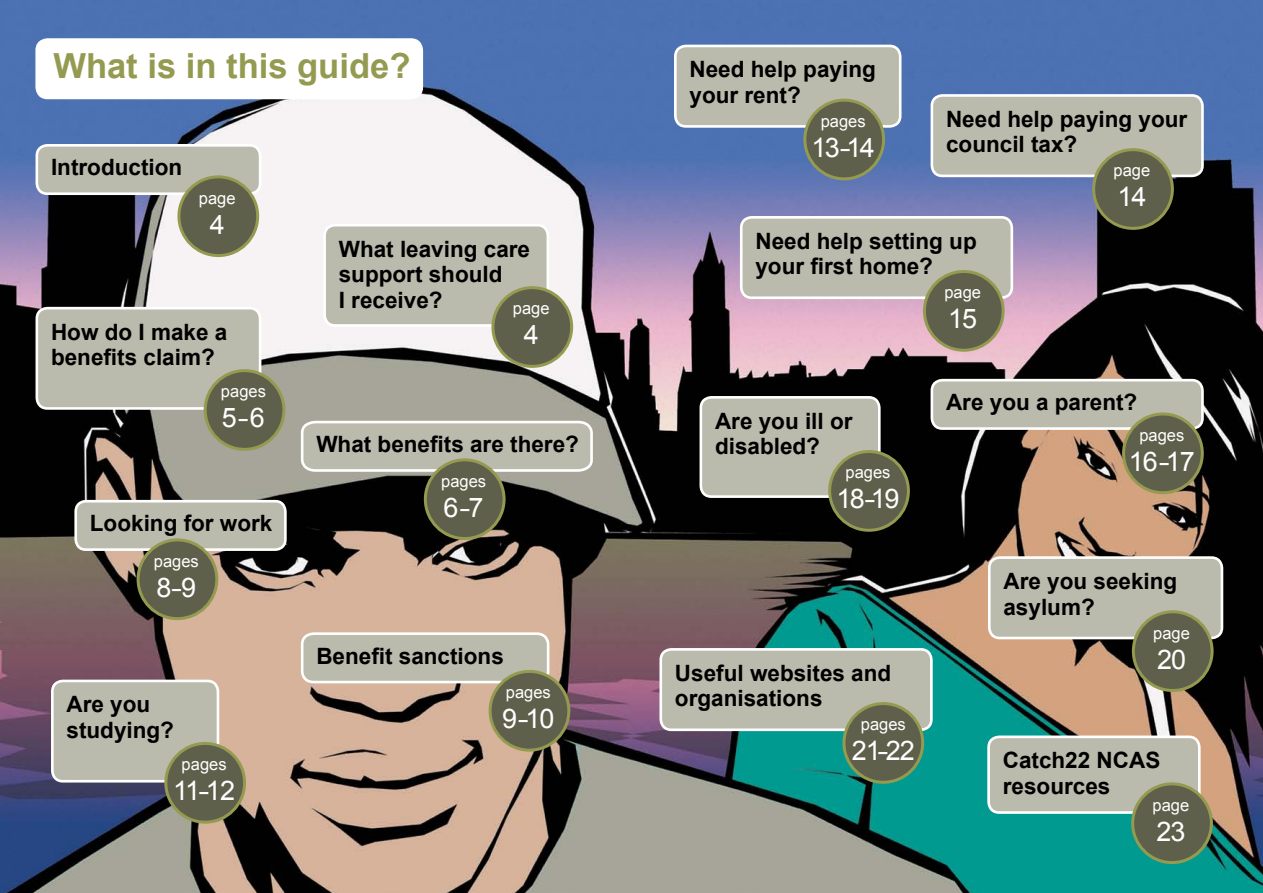
<style>
.page{position:relative;width:1263px;height:893px;background:#fff}
.page>*{position:absolute;margin:0;border:0;box-sizing:border-box;transform-origin:0 0}
.t1{font:700 34.5px "Arial";color:#949b50}
.t2{font:27px "Arial";letter-spacing:-.035em;color:#fff}
.t3{font:700 22.5px/25.5px "Arial";color:#000}
.t4{font:16.5px "Arial";color:#fff}
</style>
<div class="page">
<img style="left:0;top:0;width:1263px;height:893px">
<div style="left:35px;top:38px;width:388px;height:61px;background:#fff;border-radius:12px"></div>
<div style="left:37px;top:145px;width:223px;height:49px;background:#babbac;border-radius:11px"></div>
<div style="left:36px;top:144px;width:225px;height:51px;border:3px solid #fff;border-radius:11px"></div>
<div style="left:179px;top:177px;width:79px;height:79px;background:#5f604b;border-radius:50%"></div>
<div style="left:177px;top:175px;width:82px;height:82px;border:3px solid #949b50;border-radius:50%"></div>
<div style="left:932px;top:380px;width:270px;height:49px;background:#babbac;border-radius:11px"></div>
<div style="left:930px;top:379px;width:274px;height:51px;border:3px solid #fff;border-radius:11px"></div>
<div style="left:1123px;top:414px;width:79px;height:79px;background:#5f604b;border-radius:50%"></div>
<div style="left:1122px;top:412px;width:82px;height:82px;border:3px solid #949b50;border-radius:50%"></div>
<div style="left:76px;top:501px;width:209px;height:49px;background:#babbac;border-radius:10px"></div>
<div style="left:74px;top:500px;width:213px;height:51px;border:3px solid #fff;border-radius:10px"></div>
<div style="left:138px;top:540px;width:79px;height:79px;background:#5f604b;border-radius:50%"></div>
<div style="left:137px;top:538px;width:81px;height:82px;border:3px solid #949b50;border-radius:50%"></div>
<svg style="left:300px;top:419px;width:294px;height:54px;background:#bfc0b2"></svg>
<div style="left:425px;top:460px;width:79px;height:79px;background:#5f604b;border-radius:50%"></div>
<div style="left:424px;top:458px;width:82px;height:82px;border:3px solid #949b50;border-radius:50%"></div>
<div style="left:302px;top:634px;width:246px;height:48px;background:#babbac;border-radius:11px"></div>
<div style="left:301px;top:632px;width:248px;height:51px;border:3px solid #fff;border-radius:11px"></div>
<div style="left:490px;top:671px;width:79px;height:79px;background:#5f604b;border-radius:50%"></div>
<div style="left:489px;top:670px;width:81px;height:82px;border:3px solid #949b50;border-radius:50%"></div>
<div style="left:325px;top:225px;width:223px;height:100px;background:#babbac;border-radius:11px"></div>
<div style="left:323px;top:224px;width:226px;height:103px;border:3px solid #fff;border-radius:11px"></div>
<div style="left:493px;top:288px;width:79px;height:78px;background:#5f604b;border-radius:50%"></div>
<div style="left:491px;top:286px;width:82px;height:82px;border:3px solid #949b50;border-radius:50%"></div>
<div style="left:37px;top:308px;width:223px;height:100px;background:#babbac;border-radius:11px"></div>
<div style="left:36px;top:307px;width:225px;height:103px;border:3px solid #fff;border-radius:11px"></div>
<div style="left:205px;top:371px;width:79px;height:78px;background:#5f604b;border-radius:50%"></div>
<div style="left:204px;top:369px;width:81px;height:82px;border:3px solid #949b50;border-radius:50%"></div>
<div style="left:52px;top:681px;width:166px;height:100px;background:#babbac;border-radius:11px"></div>
<div style="left:51px;top:680px;width:168px;height:102px;border:3px solid #fff;border-radius:11px"></div>
<div style="left:166px;top:743px;width:79px;height:79px;background:#5f604b;border-radius:50%"></div>
<div style="left:164px;top:742px;width:82px;height:82px;border:3px solid #949b50;border-radius:50%"></div>
<div style="left:675px;top:46px;width:225px;height:80px;background:#babbac;border-radius:11px"></div>
<div style="left:674px;top:45px;width:227px;height:83px;border:3px solid #fff;border-radius:11px"></div>
<div style="left:805px;top:100px;width:78px;height:79px;background:#5f604b;border-radius:50%"></div>
<div style="left:803px;top:99px;width:82px;height:81px;border:3px solid #949b50;border-radius:50%"></div>
<div style="left:932px;top:95px;width:270px;height:81px;background:#babbac;border-radius:11px"></div>
<div style="left:930px;top:94px;width:274px;height:83px;border:3px solid #fff;border-radius:11px"></div>
<div style="left:1094px;top:150px;width:78px;height:78px;background:#5f604b;border-radius:50%"></div>
<div style="left:1092px;top:148px;width:82px;height:82px;border:3px solid #949b50;border-radius:50%"></div>
<div style="left:701px;top:397px;width:178px;height:100px;background:#babbac;border-radius:11px"></div>
<div style="left:699px;top:396px;width:182px;height:102px;border:3px solid #fff;border-radius:11px"></div>
<div style="left:830px;top:452px;width:78px;height:78px;background:#5f604b;border-radius:50%"></div>
<div style="left:828px;top:450px;width:82px;height:82px;border:3px solid #949b50;border-radius:50%"></div>
<div style="left:741px;top:217px;width:271px;height:81px;background:#babbac;border-radius:11px"></div>
<div style="left:740px;top:216px;width:273px;height:83px;border:3px solid #fff;border-radius:11px"></div>
<div style="left:924px;top:272px;width:79px;height:78px;background:#5f604b;border-radius:50%"></div>
<div style="left:923px;top:270px;width:82px;height:82px;border:3px solid #949b50;border-radius:50%"></div>
<div style="left:988px;top:737px;width:211px;height:75px;background:#babbac;border-radius:11px"></div>
<div style="left:987px;top:735px;width:213px;height:79px;border:3px solid #fff;border-radius:11px"></div>
<div style="left:1133px;top:784px;width:78px;height:79px;background:#5f604b;border-radius:50%"></div>
<div style="left:1131px;top:782px;width:82px;height:82px;border:3px solid #949b50;border-radius:50%"></div>
<div style="left:661px;top:649px;width:270px;height:81px;background:#babbac;border-radius:11px"></div>
<div style="left:659px;top:648px;width:274px;height:83px;border:3px solid #fff;border-radius:11px"></div>
<div style="left:844px;top:704px;width:79px;height:78px;background:#5f604b;border-radius:50%"></div>
<div style="left:842px;top:702px;width:82px;height:82px;border:3px solid #949b50;border-radius:50%"></div>
<div style="left:989px;top:558px;width:233px;height:80px;background:#babbac;border-radius:11px"></div>
<div style="left:988px;top:556px;width:235px;height:83px;border:3px solid #fff;border-radius:11px"></div>
<div style="left:1133px;top:612px;width:79px;height:78px;background:#5f604b;border-radius:50%"></div>
<div style="left:1132px;top:610px;width:81px;height:82px;border:3px solid #949b50;border-radius:50%"></div>
<h1 class="t1" style="left:53px;top:43px;width:359px">What is in this guide?</h1>
<p class="t3" style="left:51px;top:156px;width:133px">Introduction</p>
<p class="t4" style="left:199px;top:187px;width:38px">page</p>
<p class="t2" style="left:210px;top:206px;width:17px">4</p>
<p class="t3" style="left:339px;top:237px;width:193px">What leaving care support should<br>I receive?</p>
<p class="t4" style="left:513px;top:298px;width:38px">page</p>
<p class="t3" style="left:51px;top:320px;width:178px">How do I make a</p>
<p class="t2" style="left:524px;top:317px;width:17px">4</p>
<p class="t3" style="left:51px;top:345px;width:165px">benefits claim?</p>
<p class="t4" style="left:221px;top:381px;width:46px">pages</p>
<p class="t2" style="left:222px;top:400px;width:44px">5–6</p>
<p class="t3" style="left:90px;top:511px;width:184px">Looking for work</p>
<p class="t4" style="left:154px;top:550px;width:46px">pages</p>
<p class="t2" style="left:156px;top:570px;width:41px">8–9</p>
<p class="t3" style="left:67px;top:692px;width:109px">Are you studying?</p>
<p class="t4" style="left:182px;top:754px;width:46px">pages</p>
<p class="t2" style="left:173px;top:773px;width:63px">11–12</p>
<p class="t3" style="left:316px;top:432px;width:264px">What benefits are there?</p>
<p class="t4" style="left:441px;top:470px;width:46px">pages</p>
<p class="t2" style="left:444px;top:489px;width:42px">6–7</p>
<p class="t3" style="left:316px;top:644px;width:189px">Benefit sanctions</p>
<p class="t4" style="left:506px;top:682px;width:46px">pages</p>
<p class="t2" style="left:502px;top:701px;width:54px">9–10</p>
<p class="t3" style="left:689px;top:57px;width:188px">Need help paying your rent?</p>
<p class="t4" style="left:821px;top:110px;width:46px">pages</p>
<p class="t2" style="left:811px;top:130px;width:65px">13–14</p>
<p class="t3" style="left:946px;top:107px;width:243px">Need help paying your council tax?</p>
<p class="t4" style="left:1113px;top:160px;width:38px">page</p>
<p class="t2" style="left:1117px;top:179px;width:31px">14</p>
<p class="t3" style="left:755px;top:229px;width:223px">Need help setting up your first home?</p>
<p class="t4" style="left:944px;top:282px;width:38px">page</p>
<p class="t2" style="left:948px;top:301px;width:31px">15</p>
<p class="t3" style="left:715px;top:409px;width:139px">Are you ill or disabled?</p>
<p class="t4" style="left:845px;top:462px;width:46px">pages</p>
<p class="t2" style="left:836px;top:481px;width:65px">18–19</p>
<p class="t3" style="left:675px;top:661px;width:218px">Useful websites and organisations</p>
<p class="t4" style="left:861px;top:714px;width:46px">pages</p>
<p class="t2" style="left:852px;top:733px;width:65px">21–22</p>
<p class="t3" style="left:946px;top:390px;width:193px">Are you a parent?</p>
<p class="t4" style="left:1139px;top:424px;width:46px">pages</p>
<p class="t2" style="left:1129px;top:444px;width:68px">16–17</p>
<p class="t3" style="left:1003px;top:569px;width:175px">Are you seeking asylum?</p>
<p class="t4" style="left:1153px;top:622px;width:38px">page</p>
<p class="t2" style="left:1157px;top:641px;width:31px">20</p>
<p class="t3" style="left:1003px;top:748px;width:159px">Catch22 NCAS resources</p>
<p class="t4" style="left:1152px;top:794px;width:38px">page</p>
<p class="t2" style="left:1156px;top:813px;width:31px">23</p>
</div>
